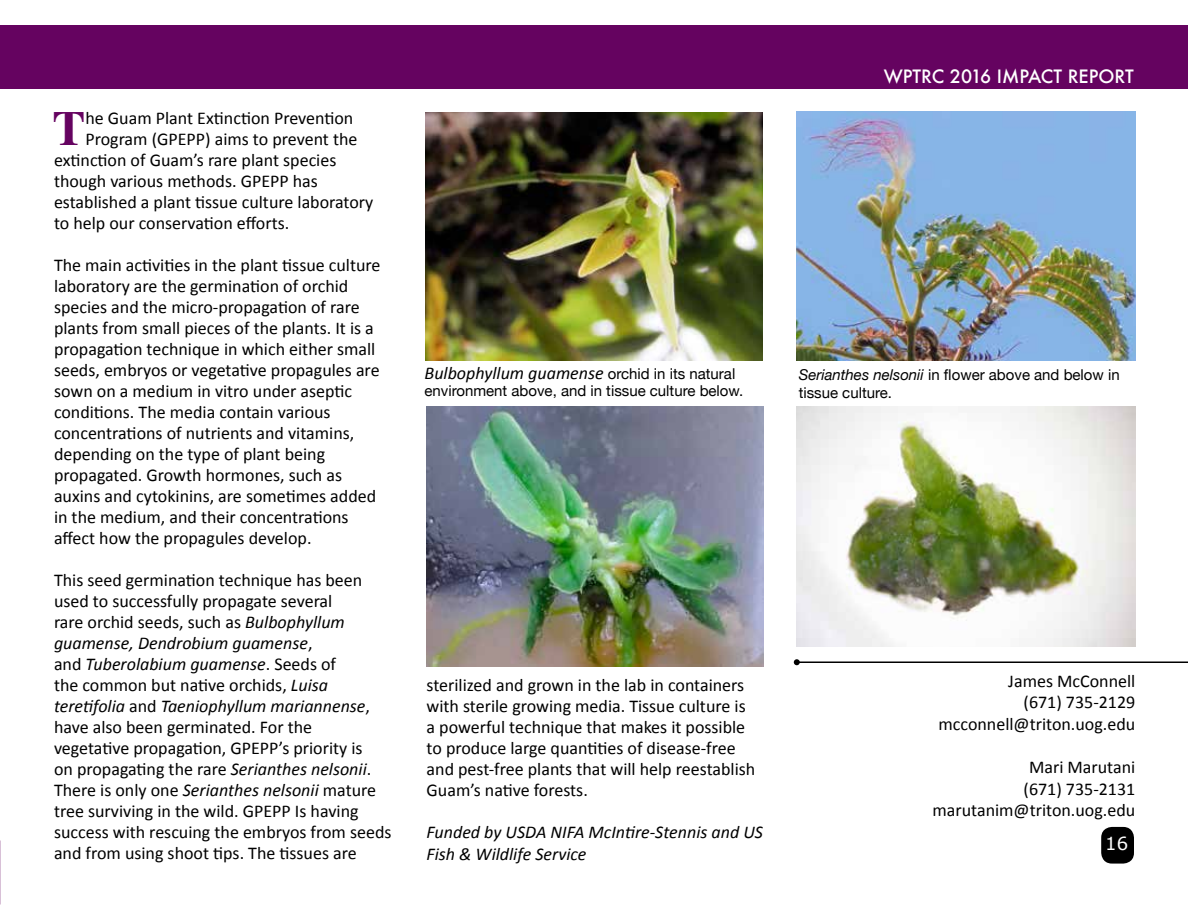
<style>
.page{position:relative;width:1188px;height:918px;background:#fff}
.page>*{position:absolute;margin:0;border:0;box-sizing:border-box;transform-origin:0 0}
.t1{font:700 49.05px "Times";color:#650360}
.t2{font:18px/21px "Calibri";color:#000}
.t3{font:italic 18px/21.6px "Calibri";color:#000}
.t4{font:500 18px "Futura";color:#fff}
.t5{font:18px "Verdana";color:#fff}
.t6{font:15px/18px "Helvetica Neue";color:#000}
.s1{font-style:italic}
.s2{font-family:"Helvetica Neue";font-style:normal;font-size:15px}
</style>
<div class="page">
<img style="left:425px;top:112px;width:338px;height:248px">
<div style="left:0;top:25px;width:1188px;height:64px;background:#650360"></div>
<div style="left:1101px;top:827px;width:33px;height:37px;background:#000;border-radius:11px"></div>
<img style="left:796px;top:112px;width:339px;height:248px">
<img style="left:426px;top:407px;width:338px;height:259px">
<hr style="left:797px;top:661px;width:391px;height:2px;background:#000">
<svg style="left:794px;top:659px;width:6px;height:6px"></svg>
<img style="left:796px;top:406px;width:339px;height:241px">
<h1 class="t1" style="left:53px;top:82px;width:34px">T</h1>
<p class="t2" style="left:85px;top:108px;width:269px">he Guam Plant Extinction Prevention</p>
<p class="t2" style="left:85px;top:129px;width:274px">Program (GPEPP) aims to prevent the</p>
<p class="t2" style="left:54px;top:150px;width:284px">extinction of Guam’s rare plant species</p>
<p class="t2" style="left:54px;top:171px;width:265px">though various methods. GPEPP has</p>
<p class="t2" style="left:54px;top:192px;width:321px">established a plant tissue culture laboratory</p>
<p class="t2" style="left:54px;top:213px;width:237px">to help our conservation efforts.</p>
<p class="t2" style="left:54px;top:255px;width:328px">The main activities in the plant tissue culture laboratory are the germination of orchid species and the micro-propagation of rare plants from small pieces of the plants. It is a propagation technique in which either small seeds, embryos or vegetative propagules are sown on a medium in vitro under aseptic conditions. The media contain various concentrations of nutrients and vitamins, depending on the type of plant being propagated. Growth hormones, such as auxins and cytokinins, are sometimes added in the medium, and their concentrations affect how the propagules develop.</p>
<p class="t2" style="left:54px;top:570px;width:339px">This seed germination technique has been used to successfully propagate several<br>rare orchid seeds, such as <span class="s1">Bulbophyllum guamense, Dendrobium guamense</span>,<br>and <span class="s1">Tuberolabium guamense</span>. Seeds of<br>the common but native orchids, <span class="s1">Luisa teretifolia</span> and <span class="s1">Taeniophyllum mariannense</span>, have also been germinated. For the vegetative propagation, GPEPP’s priority is<br>on propagating the rare <span class="s1">Serianthes nelsonii</span>.<br>There is only one <span class="s1">Serianthes nelsonii</span> mature tree surviving in the wild. GPEPP Is having success with rescuing the embryos from seeds and from using shoot tips. The tissues are</p>
<p class="t3" style="left:425px;top:362px;width:312px">Bulbophyllum guamense <span class="s2">orchid in its natural</span></p>
<p class="t6" style="left:425px;top:382px;width:320px">environment above, and in tissue culture below.</p>
<p class="t2" style="left:427px;top:674px;width:330px">sterilized and grown in the lab in containers with sterile growing media. Tissue culture is a powerful technique that makes it possible to produce large quantities of disease-free and pest-free plants that will help reestablish Guam’s native forests.</p>
<p class="t3" style="left:427px;top:821px;width:338px">Funded by USDA NIFA McIntire-Stennis and US<br>Fish &amp; Wildlife Service</p>
<p class="t4" style="left:884px;top:64px;width:252px">WPTRC 2016 IMPACT REPORT</p>
<p class="t6" style="left:799px;top:367px;width:323px"><span class="s1">Serianthes nelsonii</span> in flower above and below in tissue culture.</p>
<p class="t2" style="left:939px;top:670px;width:198px;line-height:21.6px;text-align:right">James McConnell<br>(671) 735-2129 mcconnell@triton.uog.edu</p>
<p class="t2" style="left:933px;top:756px;width:204px;line-height:21.6px;text-align:right">Mari Marutani<br>(671) 735-2131 marutanim@triton.uog.edu</p>
<p class="t5" style="left:1105px;top:832px;width:24px">16</p>
</div>
